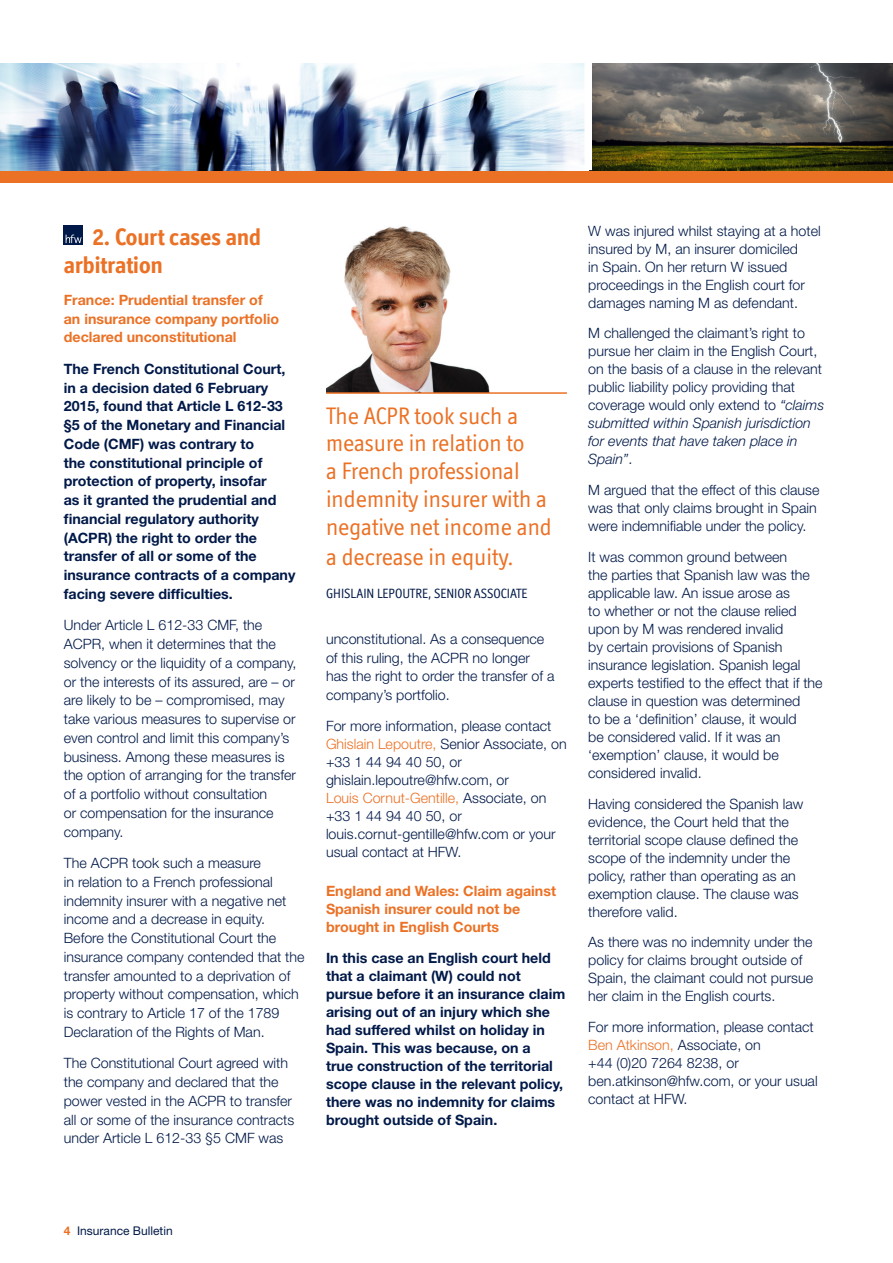
<style>
.page{position:relative;width:893px;height:1263px;background:#fff}
.page>*{position:absolute;margin:0;border:0;box-sizing:border-box;transform-origin:0 0}
.Pull_Quote{font:24px/27.8px "Officina Display ITC Std";color:#eb7125}
.Article_Head{font:700 24px/28.8px "Officina Display ITC";color:#eb7125}
.Body_Copy{font:300 14.25px/18px "Helvetica Neue LT Std";color:#001948}
.Body_Copy-2{font:700 14.25px/18.8px "Helvetica Neue LT Std";color:#001948}
.Article_Intro{font:700 14.25px/18.8px "Helvetica Neue LT Std";color:#eb7125}
.Sub_Head{font:700 14.25px/18px "Helvetica Neue LT Std";color:#eb7125}
.By_Who{font:13.5px "Officina Display ITC Std";color:#001948}
.t1{font:12px "Helvetica Neue LT Std";color:#001948}
.s1{color:#eb7125}
.s2{font-style:italic}
.s3{font-weight:700;color:#eb7125}
</style>
<div class="page">
<div style="left:64px;top:225px;width:19px;height:19px;background:#001948"></div>
<svg style="left:66px;top:235px;width:16px;height:8px"></svg>
<img style="left:326px;top:226px;width:164px;height:166px">
<hr style="left:326px;top:392px;width:241px;height:2px;background:#eb7125">
<div style="left:0;top:170px;width:893px;height:13px;background:#eb7125"></div>
<img style="left:0;top:64px;width:893px;height:106px">
<div style="left:584px;top:47px;width:8px;height:123px;background:#fff"></div>
<p class="Article_Head" style="left:64px;top:222px;width:199px;text-indent:29px">2. Court cases and arbitration</p>
<p class="Article_Intro" style="left:64px;top:290px;width:217px">France: Prudential transfer of an insurance company portfolio declared unconstitutional</p>
<p class="Body_Copy-2" style="left:64px;top:359px;width:233px">The French Constitutional Court, in a decision dated 6 February<br>2015, found that Article L 612-33 §5 of the Monetary and Financial<br>Code (CMF) was contrary to<br>the constitutional principle of protection of property, insofar<br>as it granted the prudential and financial regulatory authority (ACPR) the right to order the transfer of all or some of the insurance contracts of a company facing severe difficulties.</p>
<p class="Body_Copy" style="left:64px;top:616px;width:234px;line-height:18.8px">Under Article L 612-33 CMF, the ACPR, when it determines that the solvency or the liquidity of a company, or the interests of its assured, are – or are likely to be – compromised, may take various measures to supervise or even control and limit this company’s business. Among these measures is the option of arranging for the transfer of a portfolio without consultation<br>or compensation for the insurance company.</p>
<p class="Body_Copy" style="left:64px;top:853px;width:242px;line-height:18.8px">The ACPR took such a measure<br>in relation to a French professional indemnity insurer with a negative net income and a decrease in equity.<br>Before the Constitutional Court the insurance company contended that the transfer amounted to a deprivation of property without compensation, which is contrary to Article 17 of the 1789<br>Declaration of the Rights of Man.</p>
<p class="Body_Copy" style="left:64px;top:1054px;width:232px;line-height:18.8px">The Constitutional Court agreed with the company and declared that the power vested in the ACPR to transfer all or some of the insurance contracts under Article L 612-33 §5 CMF was</p>
<p class="Pull_Quote" style="left:326px;top:401px;width:227px">The ACPR took such a measure in relation to<br>a French professional indemnity insurer with a negative net income and</p>
<p class="Pull_Quote" style="left:326px;top:542px;width:189px">a decrease in equity.</p>
<p class="By_Who" style="left:326px;top:585px;width:203px">GHISLAIN LEPOUTRE, SENIOR ASSOCIATE</p>
<p class="Body_Copy" style="left:326px;top:629px;width:230px;line-height:18.8px">unconstitutional. As a consequence of this ruling, the ACPR no longer has the right to order the transfer of a company’s portfolio.</p>
<p class="Body_Copy" style="left:326px;top:716px;width:242px">For more information, please contact<br><span class="s1">Ghislain Lepoutre,</span> Senior Associate, on +33 1 44 94 40 50, or ghislain.lepoutre@hfw.com, or<br><span class="s1">Louis Cornut-Gentille,</span> Associate, on +33 1 44 94 40 50, or louis.cornut-gentille@hfw.com or your usual contact at HFW.</p>
<p class="Sub_Head" style="left:326px;top:882px;width:232px">England and Wales: Claim against<br>Spanish insurer could not be brought in English Courts</p>
<p class="Body_Copy-2" style="left:326px;top:948px;width:241px;line-height:18px">In this case an English court held that a claimant (W) could not pursue before it an insurance claim arising out of an injury which she had suffered whilst on holiday in<br>Spain. This was because, on a<br>true construction of the territorial scope clause in the relevant policy, there was no indemnity for claims brought outside of Spain.</p>
<p class="Body_Copy" style="left:588px;top:221px;width:234px">W was injured whilst staying at a hotel insured by M, an insurer domiciled<br>in Spain. On her return W issued proceedings in the English court for damages naming M as defendant.</p>
<p class="Body_Copy" style="left:588px;top:324px;width:237px">M challenged the claimant’s right to pursue her claim in the English Court, on the basis of a clause in the relevant public liability policy providing that coverage would only extend to <span class="s2">“claims submitted within Spanish jurisdiction for events that have taken place in Spain”</span>.</p>
<p class="Body_Copy" style="left:588px;top:481px;width:233px">M argued that the effect of this clause was that only claims brought in Spain were indemnifiable under the policy.</p>
<p class="Body_Copy" style="left:588px;top:547px;width:236px">It was common ground between<br>the parties that Spanish law was the applicable law. An issue arose as<br>to whether or not the clause relied upon by M was rendered invalid<br>by certain provisions of Spanish insurance legislation. Spanish legal experts testified to the effect that if the clause in question was determined<br>to be a ‘definition’ clause, it would<br>be considered valid. If it was an ‘exemption’ clause, it would be considered invalid.</p>
<p class="Body_Copy" style="left:588px;top:794px;width:217px">Having considered the Spanish law evidence, the Court held that the territorial scope clause defined the scope of the indemnity under the policy, rather than operating as an exemption clause. The clause was therefore valid.</p>
<p class="Body_Copy" style="left:588px;top:933px;width:226px">As there was no indemnity under the policy for claims brought outside of Spain, the claimant could not pursue her claim in the English courts.</p>
<p class="Body_Copy" style="left:588px;top:1018px;width:231px">For more information, please contact<br><span class="s1">Ben Atkinson,</span> Associate, on<br>+44 (0)20 7264 8238, or ben.atkinson@hfw.com, or your usual contact at HFW.</p>
<p class="t1" style="left:64px;top:1224px;width:110px"><span class="s3">4</span> Insurance Bulletin</p>
</div>
